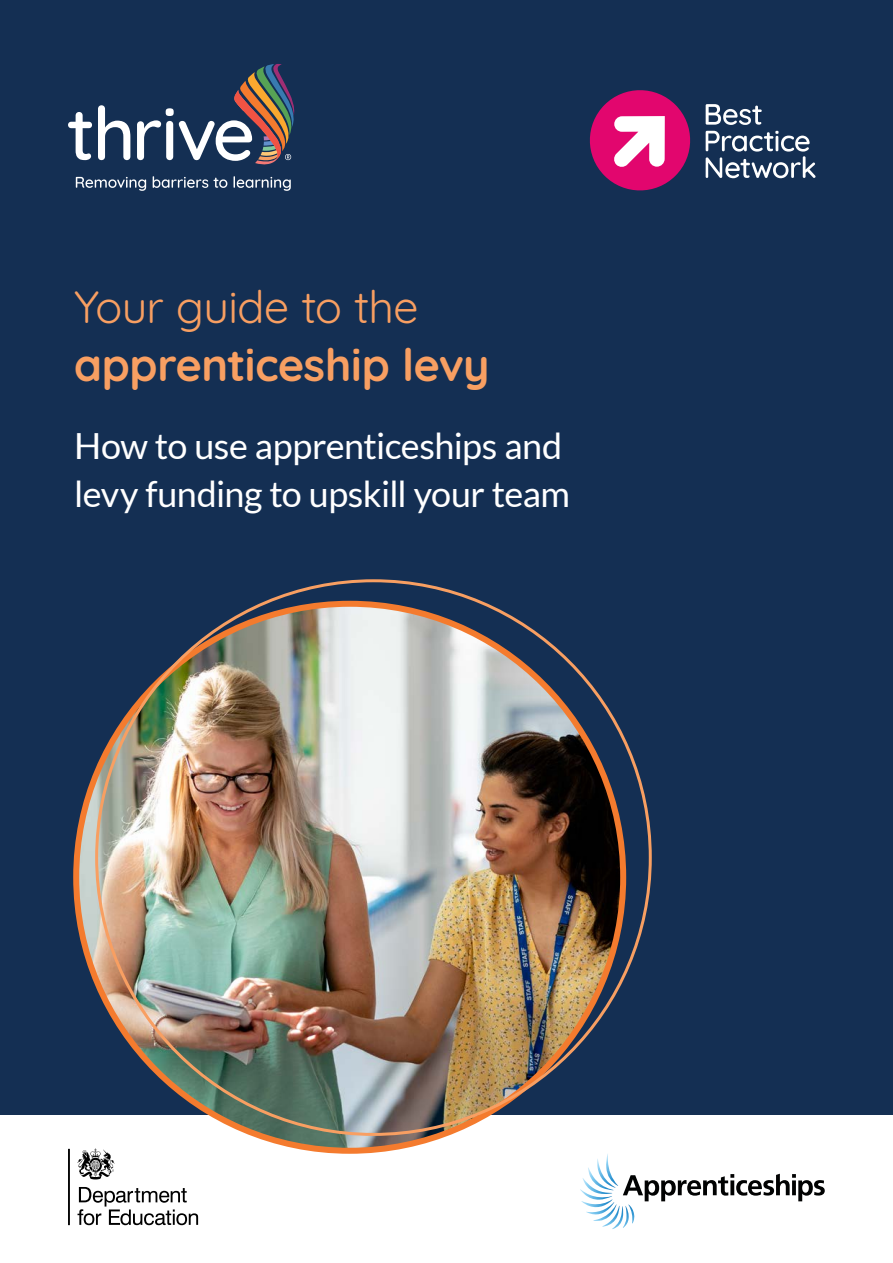
<style>
.page{position:relative;width:893px;height:1263px;background:#fff}
.page>*{position:absolute;margin:0;border:0;box-sizing:border-box;transform-origin:0 0}
.t1{font:700 45px "Quicksand";letter-spacing:-.01em;color:#f89f62}
.t2{font:45px "Quicksand";letter-spacing:-.015em;color:#f89f62}
.t3{font:36px/48px "Lato";letter-spacing:-.015em;color:#fff}
</style>
<div class="page">
<div style="left:0;top:0;width:893px;height:1114px;background:#142f53"></div>
<svg style="left:68px;top:112px;width:24px;height:48px"></svg>
<svg style="left:98px;top:105px;width:32px;height:55px"></svg>
<svg style="left:137px;top:64px;width:157px;height:101px"></svg>
<svg style="left:76px;top:176px;width:215px;height:15px"></svg>
<img style="left:76px;top:604px;width:547px;height:547px;border-radius:273px">
<svg style="left:580px;top:1154px;width:245px;height:75px"></svg>
<svg style="left:68px;top:1149px;width:130px;height:76px"></svg>
<svg style="left:589px;top:90px;width:102px;height:101px"></svg>
<svg style="left:706px;top:131px;width:109px;height:47px"></svg>
<svg style="left:706px;top:104px;width:56px;height:21px"></svg>
<p class="t2" style="left:74px;top:272px;width:346px">Your guide to the</p>
<p class="t1" style="left:74px;top:330px;width:417px">apprenticeship levy</p>
<p class="t3" style="left:74px;top:422px;width:498px">How to use apprenticeships and levy funding to upskill your team</p>
</div>
